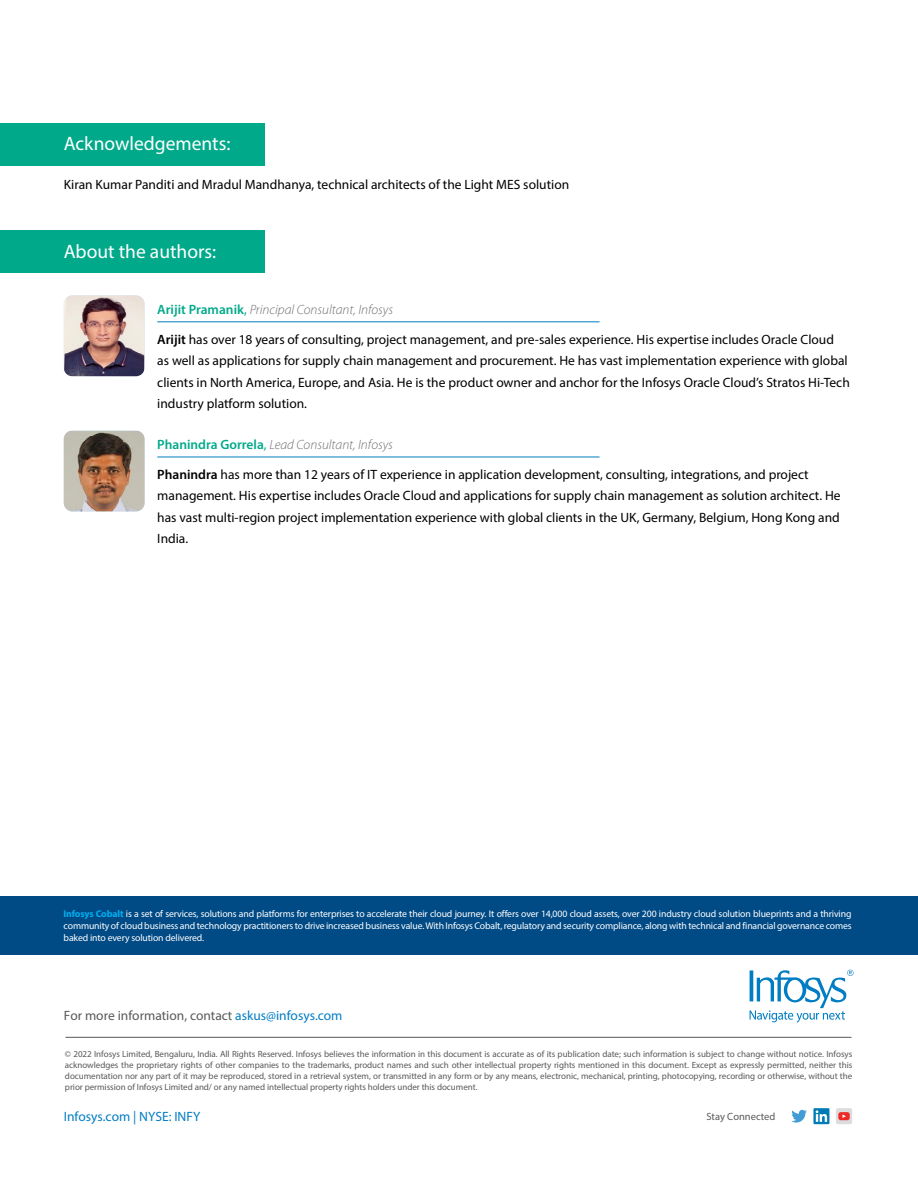
<style>
.page{position:relative;width:918px;height:1188px;background:#fff}
.page>*{position:absolute;margin:0;border:0;box-sizing:border-box;transform-origin:0 0}
.t1{font:19.5px "Myriad Pro";color:#fff}
.t2{font:13.5px/21.5px "Myriad Pro";color:#000}
.t3{font:italic 300 13.5px "Myriad Pro";color:#6d6e71}
.t4{font:13.5px "Myriad Pro";color:#58595b}
.t5{font:13.5px "Myriad Pro";color:#007dc3}
.t6{font:10.5px "Myriad Pro";color:#58595b}
.t7{font:9.75px/12px "Myriad Pro";letter-spacing:-.015em;color:#fff;text-align:justify}
.t8{font:9px/10.8px "Myriad Pro";letter-spacing:-.005em;color:#58595b;text-align:justify}
.s1{font-weight:600;font-style:normal;color:#00a98a}
.s2{font-weight:400;font-style:normal;color:#00a98a}
.s3{font-weight:600}
.s4{font-weight:700;color:#00aeef}
.s5{color:#007dc3}
</style>
<div class="page">
<svg style="left:791px;top:1110px;width:16px;height:13px"></svg>
<svg style="left:813px;top:1108px;width:16px;height:16px"></svg>
<svg style="left:816px;top:1110px;width:11px;height:12px"></svg>
<div style="left:836px;top:1108px;width:16px;height:16px;background:#dcdcdf;border-radius:2px"></div>
<svg style="left:838px;top:1112px;width:12px;height:8px"></svg>
<svg style="left:750px;top:970px;width:104px;height:53px"></svg>
<hr style="left:65px;top:1037px;width:787px;height:1px;background:#58595b">
<div style="left:0;top:123px;width:264px;height:42px;background:#00a98a"></div>
<div style="left:0;top:231px;width:264px;height:42px;background:#00a98a"></div>
<hr style="left:157px;top:322px;width:443px;height:1px;background:#007dc3">
<hr style="left:157px;top:457px;width:443px;height:1px;background:#007dc3">
<img style="left:64px;top:295px;width:81px;height:81px">
<img style="left:64px;top:431px;width:81px;height:80px">
<div style="left:0;top:896px;width:918px;height:59px;background:#004a85"></div>
<h1 class="t1" style="left:64px;top:132px;width:168px">Acknowledgements:</h1>
<p class="t2" style="left:64px;top:174px;width:507px">Kiran Kumar Panditi and Mradul Mandhanya, technical architects of the Light MES solution</p>
<h1 class="t1" style="left:64px;top:239px;width:154px">About the authors:</h1>
<p class="t3" style="left:157px;top:301px;width:237px"><span class="s1">Arijit Pramanik</span><span class="s2">,</span> Principal Consultant, Infosys</p>
<p class="t2" style="left:157px;top:328px;width:694px"><span class="s3">Arijit</span> has over 18 years of consulting, project management, and pre-sales experience. His expertise includes Oracle Cloud<br>as well as applications for supply chain management and procurement. He has vast implementation experience with global clients in North America, Europe, and Asia. He is the product owner and anchor for the Infosys Oracle Cloud’s Stratos Hi-Tech industry platform solution.</p>
<p class="t3" style="left:157px;top:436px;width:237px"><span class="s1">Phanindra Gorrela</span><span class="s2">,</span> Lead Consultant, Infosys</p>
<p class="t2" style="left:157px;top:464px;width:685px"><span class="s3">Phanindra</span> has more than 12 years of IT experience in application development, consulting, integrations, and project management. His expertise includes Oracle Cloud and applications for supply chain management as solution architect. He has vast multi-region project implementation experience with global clients in the UK, Germany, Belgium, Hong Kong and India.</p>
<p class="t7" style="left:64px;top:907px;width:790px"><span class="s4">Infosys Cobalt</span> is a set of services, solutions and platforms for enterprises to accelerate their cloud journey. It offers over 14,000 cloud assets, over 200 industry cloud solution blueprints and a thriving community of cloud business and technology practitioners to drive increased business value. With Infosys Cobalt, regulatory and security compliance, along with technical and financial governance comes baked into every solution delivered.</p>
<p class="t4" style="left:64px;top:1007px;width:280px">For more information, contact <span class="s5">askus@infosys.com</span></p>
<p class="t8" style="left:65px;top:1049px;width:789px">© 2022 Infosys Limited, Bengaluru, India. All Rights Reserved. Infosys believes the information in this document is accurate as of its publication date; such information is subject to change without notice. Infosys acknowledges the proprietary rights of other companies to the trademarks, product names and such other intellectual property rights mentioned in this document. Except as expressly permitted, neither this documentation nor any part of it may be reproduced, stored in a retrieval system, or transmitted in any form or by any means, electronic, mechanical, printing, photocopying, recording or otherwise, without the prior permission of Infosys Limited and/ or any named intellectual property rights holders under this document.</p>
<p class="t5" style="left:64px;top:1108px;width:138px">Infosys.com | NYSE: INFY</p>
<p class="t6" style="left:706px;top:1110px;width:70px">Stay Connected</p>
</div>
